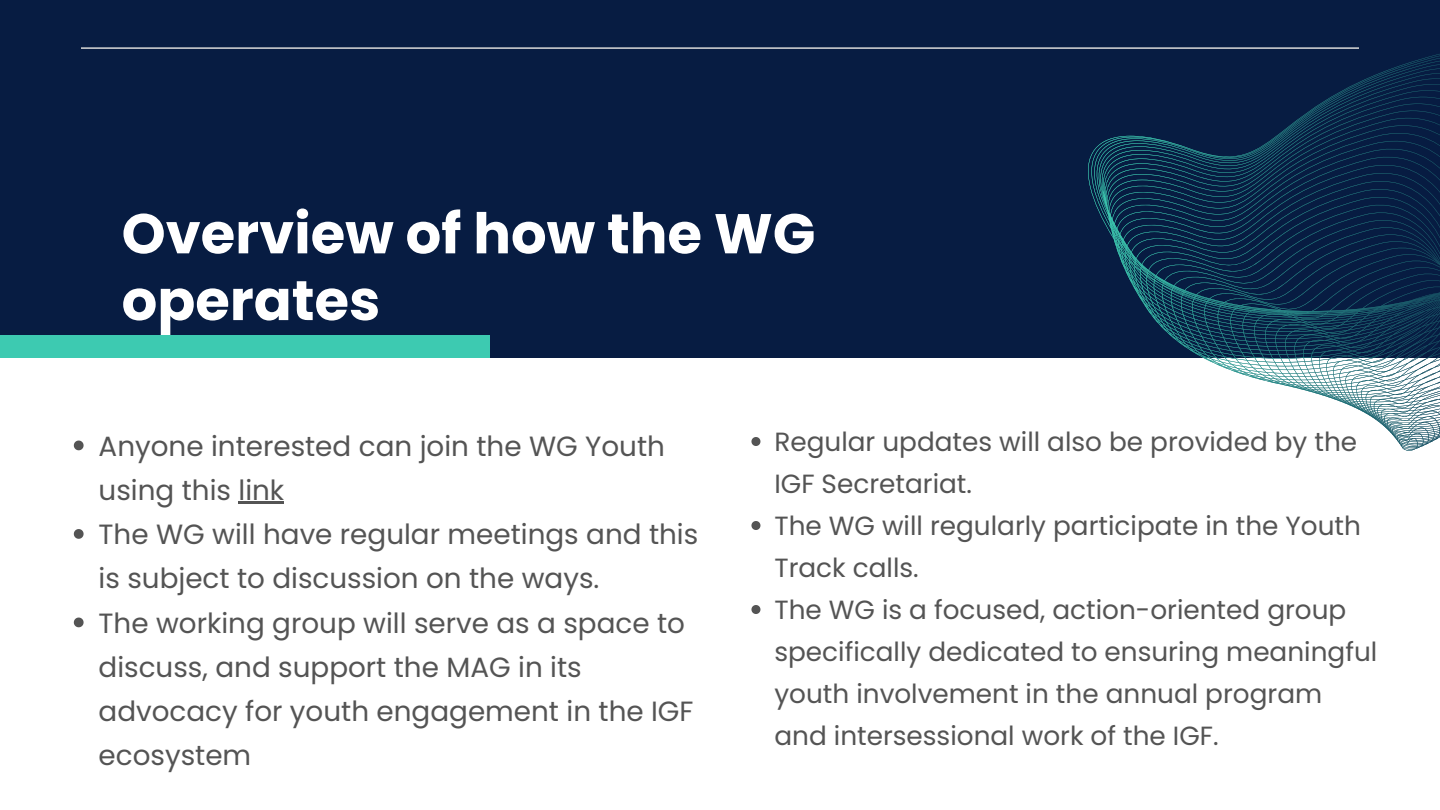
<style>
.page{position:relative;width:1440px;height:810px;background:#fff}
.page>*{position:absolute;margin:0;border:0;box-sizing:border-box;transform-origin:0 0}
.t1{font:700 56px/66.8px "Poppins";color:#fff}
.t2{font:27.8px/44.2px "Poppins";color:#545454}
.t3{font:26.3px/42px "Poppins";color:#545454}
</style>
<div class="page">
<div style="left:0;top:0;width:1440px;height:358px;background:#071c42"></div>
<svg style="left:74px;top:441px;width:10px;height:9px"></svg>
<hr style="left:239px;top:501px;width:45px;height:3px;background:#545454">
<svg style="left:74px;top:529px;width:10px;height:10px"></svg>
<svg style="left:74px;top:618px;width:10px;height:9px"></svg>
<svg style="left:1088px;top:54px;width:352px;height:397px"></svg>
<div style="left:0;top:335px;width:489px;height:23px;background:#3dcab1"></div>
<svg style="left:751px;top:437px;width:9px;height:9px"></svg>
<svg style="left:751px;top:521px;width:9px;height:9px"></svg>
<svg style="left:751px;top:605px;width:9px;height:9px"></svg>
<hr style="left:81px;top:47px;width:1278px;height:2px;background:#d9d9d9">
<p class="t1" style="left:122px;top:200px;width:695px">Overview of how the WG operates</p>
<h1 class="t2" style="left:99px;top:424px;width:568px">Anyone interested can join the WG Youth using this link</h1>
<p class="t2" style="left:99px;top:512px;width:601px">The WG will have regular meetings and this is subject to discussion on the ways.</p>
<p class="t2" style="left:99px;top:601px;width:597px">The working group will serve as a space to discuss, and support the MAG in its advocacy for youth engagement in the IGF ecosystem</p>
<p class="t3" style="left:774px;top:420px;width:584px">Regular updates will also be provided by the<br>IGF Secretariat.</p>
<p class="t3" style="left:774px;top:504px;width:588px">The WG will regularly participate in the Youth<br>Track calls.</p>
<p class="t3" style="left:774px;top:588px;width:604px">The WG is a focused, action-oriented group specifically dedicated to ensuring meaningful youth involvement in the annual program and intersessional work of the IGF.</p>
</div>
